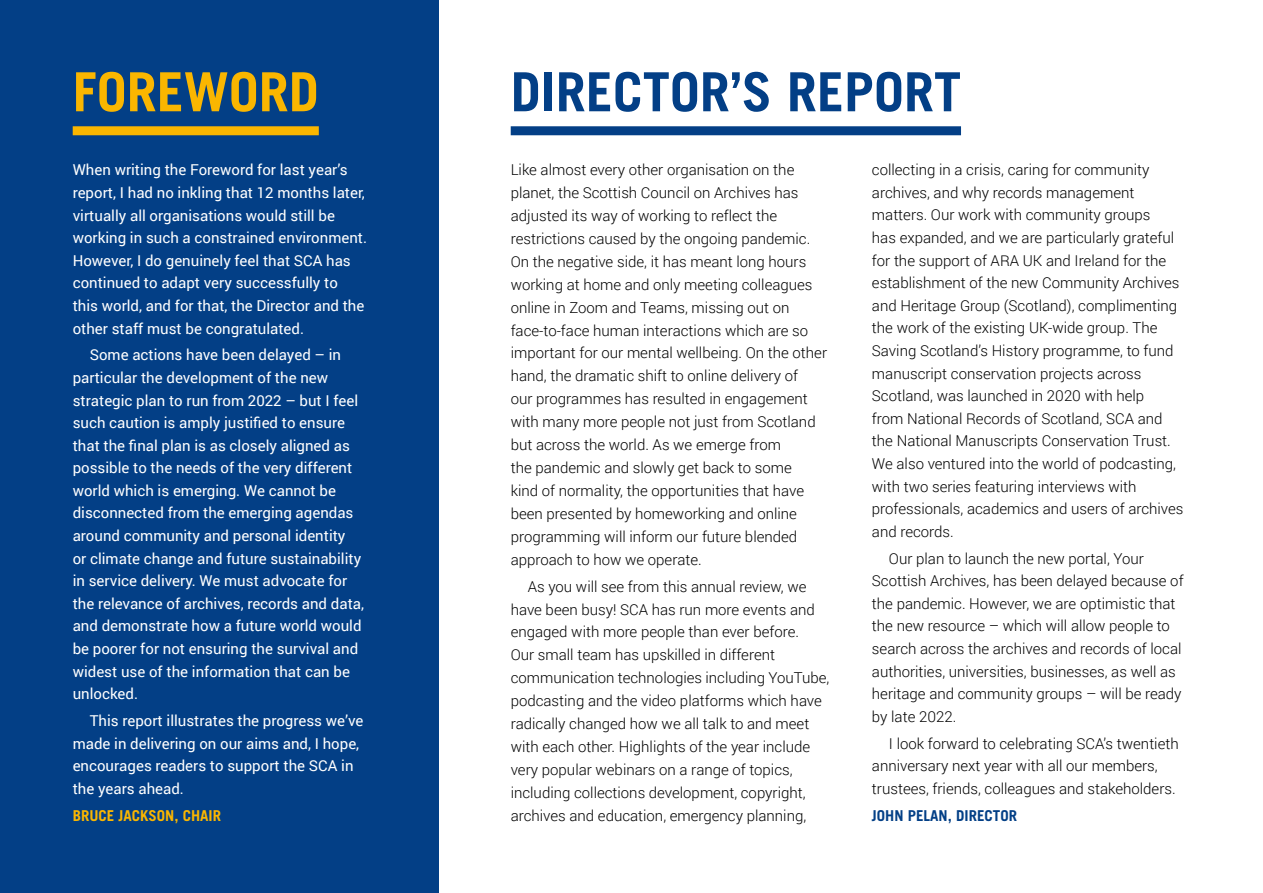
<style>
.page{position:relative;width:1263px;height:893px;background:#fff}
.page>*{position:absolute;margin:0;border:0;box-sizing:border-box;transform-origin:0 0}
.t1{font:700 54px "Trade Gothic";color:#033f86}
.t2{font:700 54px "Trade Gothic";color:#fab600}
.t3{font:300 15px/23px "Roboto";color:#000}
.t4{font:15px/22.6px "Roboto";color:#fff}
.t5{font:700 15px "Trade Gothic";color:#fab600}
.t6{font:700 15px "Trade Gothic";color:#033f86}
</style>
<div class="page">
<div style="left:0;top:0;width:439px;height:893px;background:#033f86"></div>
<div style="left:73px;top:126px;width:246px;height:9px;background:#fab600"></div>
<div style="left:511px;top:126px;width:450px;height:9px;background:#033f86"></div>
<h1 class="t2" style="left:73px;top:59px;width:248px">FOREWORD</h1>
<p class="t4" style="left:73px;top:158px;width:296px">When writing the Foreword for last year’s report, I had no inkling that 12 months later, virtually all organisations would still be working in such a constrained environment.<br>However, I do genuinely feel that SCA has continued to adapt very successfully to<br>this world, and for that, the Director and the other staff must be congratulated.</p>
<p class="t4" style="left:73px;top:343px;width:293px;text-indent:17px">Some actions have been delayed – in particular the development of the new strategic plan to run from 2022 – but I feel such caution is amply justified to ensure that the final plan is as closely aligned as possible to the needs of the very different world which is emerging. We cannot be disconnected from the emerging agendas around community and personal identity<br>or climate change and future sustainability in service delivery. We must advocate for the relevance of archives, records and data, and demonstrate how a future world would be poorer for not ensuring the survival and widest use of the information that can be unlocked.</p>
<p class="t4" style="left:73px;top:709px;width:292px;text-indent:17px">This report illustrates the progress we’ve made in delivering on our aims and, I hope, encourages readers to support the SCA in the years ahead.</p>
<p class="t5" style="left:73px;top:806px;width:150px">BRUCE JACKSON, CHAIR</p>
<h1 class="t1" style="left:511px;top:59px;width:452px">DIRECTOR’S REPORT</h1>
<p class="t3" style="left:511px;top:158px;width:318px">Like almost every other organisation on the planet, the Scottish Council on Archives has adjusted its way of working to reflect the restrictions caused by the ongoing pandemic.<br>On the negative side, it has meant long hours working at home and only meeting colleagues online in Zoom and Teams, missing out on face-to-face human interactions which are so important for our mental wellbeing. On the other hand, the dramatic shift to online delivery of<br>our programmes has resulted in engagement with many more people not just from Scotland but across the world. As we emerge from<br>the pandemic and slowly get back to some<br>kind of normality, the opportunities that have been presented by homeworking and online programming will inform our future blended approach to how we operate.</p>
<p class="t3" style="left:511px;top:574px;width:320px;text-indent:17px">As you will see from this annual review, we have been busy! SCA has run more events and engaged with more people than ever before.<br>Our small team has upskilled in different communication technologies including YouTube, podcasting and the video platforms which have radically changed how we all talk to and meet with each other. Highlights of the year include very popular webinars on a range of topics, including collections development, copyright, archives and education, emergency planning,</p>
<p class="t3" style="left:872px;top:158px;width:313px">collecting in a crisis, caring for community archives, and why records management matters. Our work with community groups<br>has expanded, and we are particularly grateful for the support of ARA UK and Ireland for the establishment of the new Community Archives and Heritage Group (Scotland), complimenting the work of the existing UK-wide group. The Saving Scotland’s History programme, to fund manuscript conservation projects across Scotland, was launched in 2020 with help<br>from National Records of Scotland, SCA and the National Manuscripts Conservation Trust.<br>We also ventured into the world of podcasting, with two series featuring interviews with professionals, academics and users of archives and records.</p>
<p class="t3" style="left:872px;top:546px;width:313px;text-indent:17px">Our plan to launch the new portal, Your Scottish Archives, has been delayed because of the pandemic. However, we are optimistic that the new resource – which will allow people to search across the archives and records of local authorities, universities, businesses, as well as heritage and community groups – will be ready by late 2022.</p>
<p class="t3" style="left:872px;top:731px;width:308px;text-indent:17px">I look forward to celebrating SCA’s twentieth anniversary next year with all our members, trustees, friends, colleagues and stakeholders.</p>
<p class="t6" style="left:872px;top:806px;width:147px">JOHN PELAN, DIRECTOR</p>
</div>
